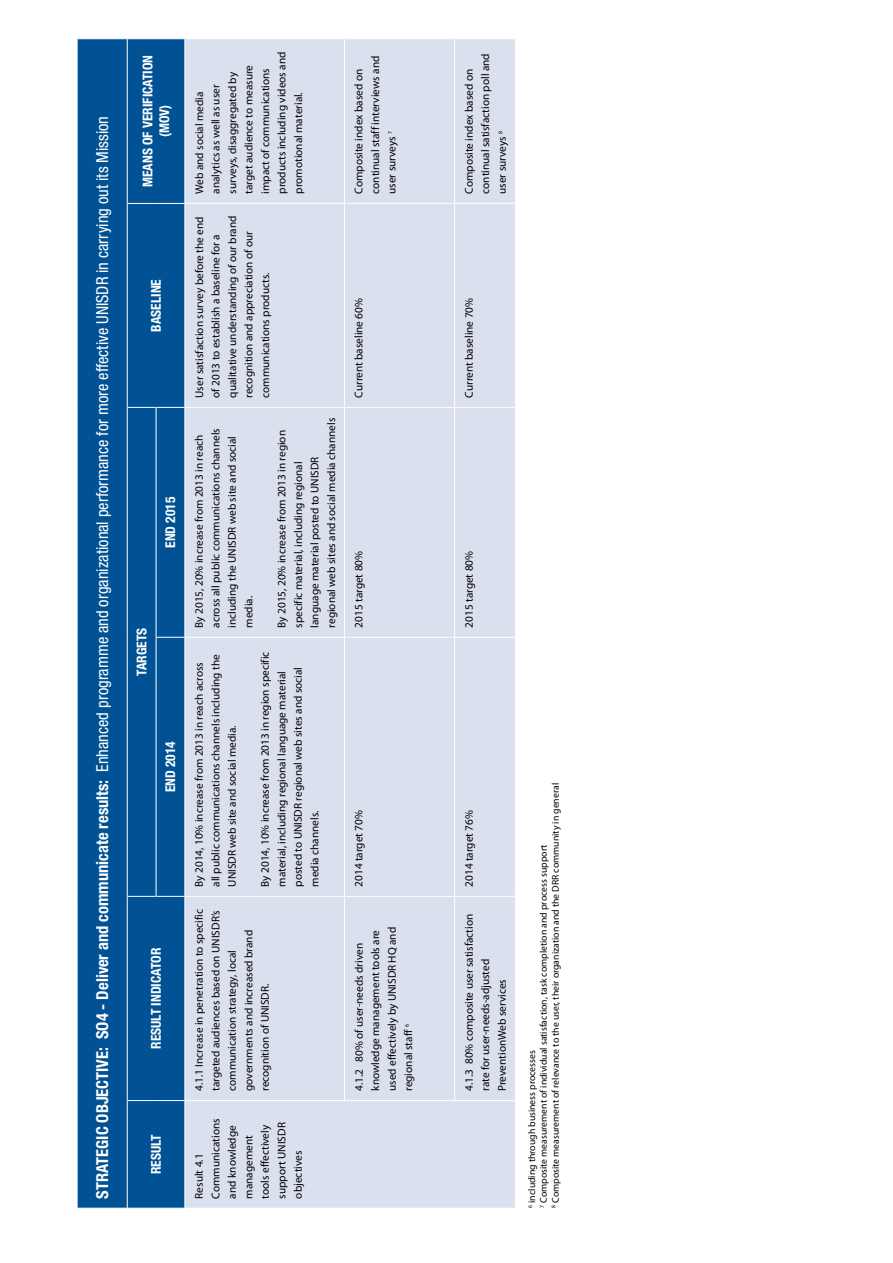
<style>
.page{position:relative;width:893px;height:1263px;background:#fff}
.page>*{position:absolute;margin:0;border:0;box-sizing:border-box;transform-origin:0 0}
.t1{font:condensed 16.5px "Helvetica Neue LT Std";color:#fff}
.t2{font:700 condensed 13.5px/16.5px "Helvetica Neue LT Std";color:#fff;text-align:center}
.t3{font:11.25px/16.5px "Myriad Pro";color:#000}
.t4{font:9.75px/11.7px "Myriad Pro";color:#000}
.s1{font-weight:700}
</style>
<div class="page">
<div style="left:78px;top:39px;width:107px;height:1169px;background:#005295"></div>
<div style="left:186px;top:39px;width:329px;height:1169px;background:#dbe0ee"></div>
<hr style="left:185px;top:896px;width:159px;height:1px;background:#fff">
<hr style="left:185px;top:637px;width:159px;height:1px;background:#fff">
<hr style="left:185px;top:407px;width:159px;height:1px;background:#fff">
<hr style="left:185px;top:203px;width:159px;height:1px;background:#fff">
<hr style="left:344px;top:896px;width:1px;height:205px;background:#fff">
<hr style="left:344px;top:637px;width:1px;height:259px;background:#fff">
<hr style="left:345px;top:896px;width:109px;height:1px;background:#fff">
<hr style="left:344px;top:407px;width:1px;height:230px;background:#fff">
<hr style="left:345px;top:637px;width:109px;height:1px;background:#fff">
<hr style="left:344px;top:203px;width:1px;height:204px;background:#fff">
<hr style="left:345px;top:407px;width:109px;height:1px;background:#fff">
<hr style="left:344px;top:38px;width:1px;height:165px;background:#fff">
<hr style="left:345px;top:203px;width:109px;height:1px;background:#fff">
<hr style="left:454px;top:896px;width:1px;height:205px;background:#fff">
<hr style="left:454px;top:637px;width:1px;height:259px;background:#fff">
<hr style="left:455px;top:896px;width:60px;height:1px;background:#fff">
<hr style="left:454px;top:407px;width:1px;height:230px;background:#fff">
<hr style="left:455px;top:637px;width:60px;height:1px;background:#fff">
<hr style="left:454px;top:203px;width:1px;height:204px;background:#fff">
<hr style="left:455px;top:407px;width:60px;height:1px;background:#fff">
<hr style="left:454px;top:38px;width:1px;height:165px;background:#fff">
<hr style="left:455px;top:203px;width:60px;height:1px;background:#fff">
<svg style="left:157px;top:637px;width:28px;height:1px"></svg>
<hr style="left:127px;top:1100px;width:1px;height:108px;background:#fff">
<hr style="left:127px;top:896px;width:1px;height:204px;background:#fff">
<hr style="left:127px;top:637px;width:1px;height:259px;background:#fff">
<hr style="left:127px;top:407px;width:1px;height:230px;background:#fff">
<hr style="left:127px;top:203px;width:1px;height:204px;background:#fff">
<hr style="left:127px;top:38px;width:1px;height:165px;background:#fff">
<hr style="left:156px;top:637px;width:1px;height:260px;background:#fff">
<svg style="left:128px;top:896px;width:57px;height:1px"></svg>
<hr style="left:156px;top:407px;width:1px;height:230px;background:#fff">
<svg style="left:128px;top:407px;width:57px;height:1px"></svg>
<svg style="left:128px;top:203px;width:57px;height:1px"></svg>
<svg style="left:128px;top:1100px;width:57px;height:1px"></svg>
<svg style="left:128px;top:1208px;width:57px;height:1px"></svg>
<svg style="left:128px;top:38px;width:57px;height:1px"></svg>
<hr style="left:185px;top:1100px;width:159px;height:1px;background:#fff">
<hr style="left:345px;top:1100px;width:109px;height:1px;background:#fff">
<hr style="left:455px;top:1100px;width:60px;height:1px;background:#fff">
<h1 class="t1" style="left:93px;top:1198px;width:1084px;rotate:-90deg"><span class="s1">STRATEGIC OBJECTIVE: SO4 - Deliver and communicate results:</span> Enhanced programme and organizational performance for more effective UNISDR in carrying out its Mission</h1>
<p class="t2" style="left:139px;top:187px;width:133px;rotate:-90deg">MeansofVerification (MOV)</p>
<p class="t2" style="left:148px;top:332px;width:53px;rotate:-90deg">Baseline</p>
<p class="t2" style="left:162px;top:548px;width:53px;rotate:-90deg">End 2015</p>
<p class="t2" style="left:133px;top:676px;width:49px;rotate:-90deg">Targets</p>
<p class="t2" style="left:162px;top:792px;width:53px;rotate:-90deg">End 2014</p>
<p class="t2" style="left:148px;top:1049px;width:101px;rotate:-90deg">Result Indicator</p>
<p class="t2" style="left:148px;top:1174px;width:39px;rotate:-90deg">Result</p>
<p class="t3" style="left:191px;top:194px;width:144px;rotate:-90deg">Web and social media analytics as well as user surveys, disaggregated by target audience to measure impact of communications products including videos and promotional material.</p>
<p class="t3" style="left:191px;top:398px;width:184px;rotate:-90deg">User satisfaction survey before the end of 2013 to establish a baseline for a qualitative understanding of our brand recognition and appreciation of our communications products.</p>
<p class="t3" style="left:191px;top:628px;width:201px;rotate:-90deg">By 2015, 20% increase from 2013 in reach across all public communications channels including the UNISDR web site and social media.</p>
<p class="t3" style="left:273px;top:628px;width:211px;rotate:-90deg">By 2015, 20% increase from 2013 in region specific material, including regional language material posted to UNISDR regional web sites and social media channels</p>
<p class="t3" style="left:191px;top:887px;width:234px;rotate:-90deg">By 2014, 10% increase from 2013 in reach across all public communications channels including the<br>UNISDR web site and social media.</p>
<p class="t3" style="left:257px;top:887px;width:236px;rotate:-90deg">By 2014, 10% increase from 2013 in region specific material, including regional language material posted to UNISDR regional web sites and social media channels.</p>
<p class="t3" style="left:191px;top:1091px;width:183px;rotate:-90deg">4.1.1 Increase in penetration to specific targeted audiences based on UNISDR’s communication strategy, local governments and increased brand recognition of UNISDR.</p>
<p class="t3" style="left:191px;top:1198px;width:82px;rotate:-90deg">Result 4.1<br>Communications and knowledge management tools effectively support UNISDR objectives</p>
<p class="t3" style="left:350px;top:194px;width:139px;rotate:-90deg">Composite index based on continual staff interviews and user surveys <sup>7</sup></p>
<p class="t3" style="left:350px;top:398px;width:101px;rotate:-90deg">Current baseline 60%</p>
<p class="t3" style="left:350px;top:628px;width:78px;rotate:-90deg">2015 target 80%</p>
<p class="t3" style="left:350px;top:887px;width:78px;rotate:-90deg">2014 target 70%</p>
<p class="t3" style="left:350px;top:1091px;width:165px;rotate:-90deg">4.1.2 80% of user-needs driven knowledge management tools are used effectively by UNISDR HQ and regional staff <sup>6</sup></p>
<p class="t3" style="left:460px;top:194px;width:142px;rotate:-90deg">Composite index based on continual satisfaction poll and user surveys <sup>8</sup></p>
<p class="t3" style="left:460px;top:398px;width:101px;rotate:-90deg">Current baseline 70%</p>
<p class="t3" style="left:460px;top:628px;width:78px;rotate:-90deg">2015 target 80%</p>
<p class="t3" style="left:460px;top:887px;width:78px;rotate:-90deg">2014 target 76%</p>
<p class="t3" style="left:460px;top:1091px;width:179px;rotate:-90deg">4.1.3 80% composite user satisfaction rate for user-needs-adjusted<br>PreventionWeb services</p>
<p class="t4" style="left:526px;top:1208px;width:426px;rotate:-90deg"><sup>6</sup> including through business processes<br><sup>7</sup> Composite measurement of individual satisfaction, task completion and process support<br><sup>8</sup> Composite measurement of relevance to the user, their organization and the DRR community in general</p>
</div>
